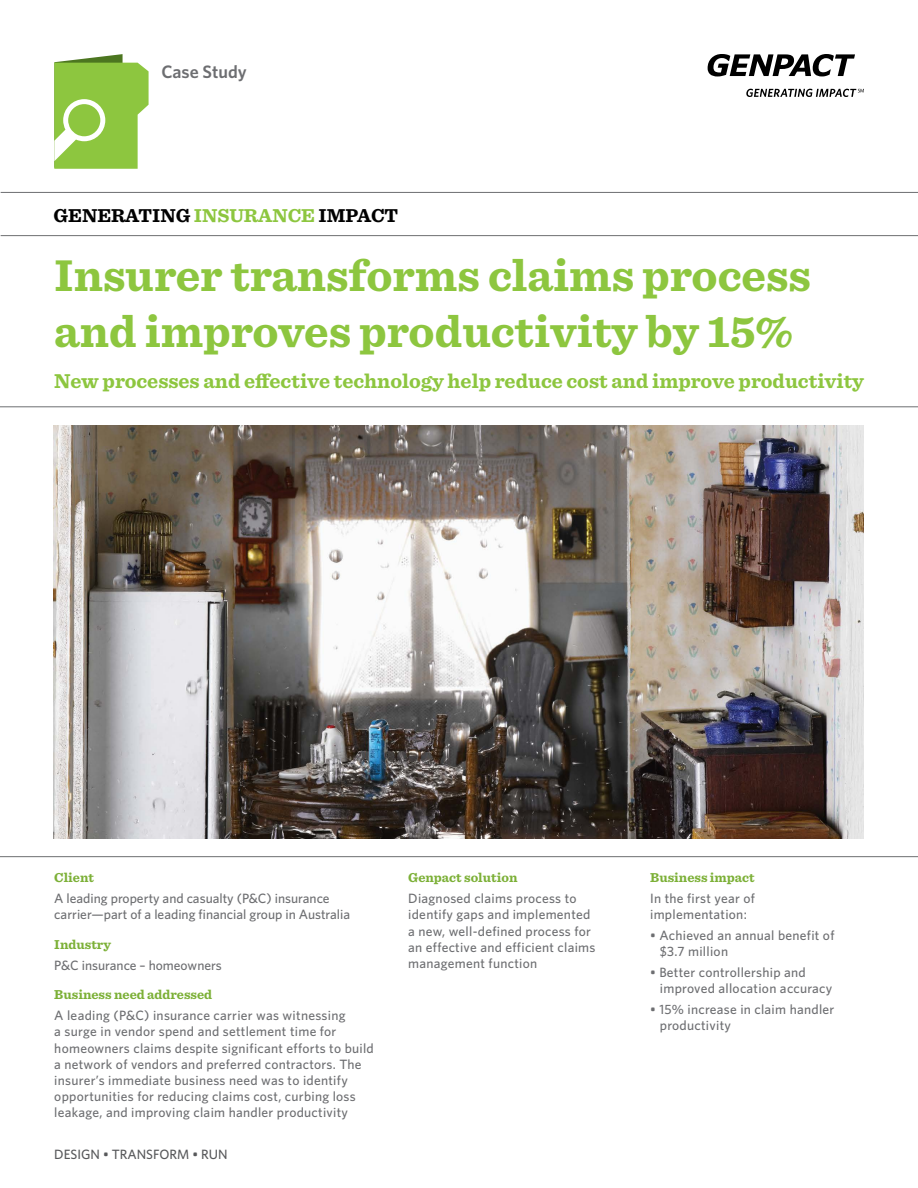
<style>
.page{position:relative;width:918px;height:1188px;background:#fff}
.page>*{position:absolute;margin:0;border:0;box-sizing:border-box;transform-origin:0 0}
.t1{font:700 46.5px/55.8px "Sentinel";color:#8dc63f}
.t2{font:700 21px "Sentinel";color:#8dc63f}
.t3{font:700 19.5px "Sentinel";color:#000}
.t4{font:600 18px "Whitney";color:#6d6e71}
.t5{font:500 13.5px/16.2px "Whitney";letter-spacing:.02em;color:#6d6e71}
.t6{font:500 13.5px/16.2px "Whitney";color:#6d6e71}
.t7{font:700 13.5px "Sentinel";color:#7cb037}
.t8{font:500 13.5px "Whitney";color:#58595b}
.s1{color:#8dc63f}
</style>
<div class="page">
<hr style="left:1px;top:192px;width:917px;height:1px;background:#6d6e71">
<hr style="left:1px;top:235px;width:917px;height:1px;background:#6d6e71">
<hr style="left:0;top:407px;width:918px;height:1px;background:#6d6e71">
<hr style="left:0;top:856px;width:918px;height:1px;background:#6d6e71">
<svg style="left:746px;top:89px;width:118px;height:8px"></svg>
<svg style="left:708px;top:54px;width:147px;height:22px"></svg>
<img style="left:54px;top:425px;width:810px;height:413px">
<svg style="left:54px;top:54px;width:95px;height:115px"></svg>
<h3 class="t4" style="left:161px;top:59px;width:87px">Case Study</h3>
<h3 class="t3" style="left:54px;top:200px;width:346px">GENERATING <span class="s1">INSURANCE</span> IMPACT</h3>
<h1 class="t1" style="left:54px;top:246px;width:758px">Insurer transforms claims process and improves productivity by 15%</h1>
<h2 class="t2" style="left:54px;top:365px;width:811px">New processes and effective technology help reduce cost and improve productivity</h2>
<p class="t7" style="left:54px;top:867px;width:41px">Client</p>
<p class="t6" style="left:54px;top:890px;width:297px">A leading property and casualty (P&amp;C) insurance carrier—part of a leading financial group in Australia</p>
<p class="t7" style="left:54px;top:934px;width:58px">Industry</p>
<p class="t6" style="left:54px;top:957px;width:169px">P&amp;C insurance – homeowners</p>
<p class="t7" style="left:54px;top:984px;width:159px">Business need addressed</p>
<p class="t5" style="left:54px;top:1007px;width:321px">A leading (P&amp;C) insurance carrier was witnessing<br>a surge in vendor spend and settlement time for homeowners claims despite significant efforts to build a network of vendors and preferred contractors. The insurer’s immediate business need was to identify opportunities for reducing claims cost, curbing loss leakage, and improving claim handler productivity</p>
<p class="t8" style="left:54px;top:1145px;width:175px">DESIGN • TRANSFORM • RUN</p>
<p class="t7" style="left:408px;top:867px;width:111px">Genpact solution</p>
<p class="t5" style="left:408px;top:890px;width:189px">Diagnosed claims process to identify gaps and implemented a new, well-defined process for an effective and efficient claims management function</p>
<p class="t7" style="left:650px;top:867px;width:106px">Business impact</p>
<p class="t5" style="left:650px;top:890px;width:106px">In the first year of implementation:</p>
<p class="t5" style="left:660px;top:927px;width:176px;text-indent:-10px">• Achieved an annual benefit of $3.7 million</p>
<p class="t5" style="left:660px;top:964px;width:174px;text-indent:-10px">• Better controllership and improved allocation accuracy</p>
<p class="t5" style="left:660px;top:1001px;width:176px;text-indent:-10px">• 15% increase in claim handler productivity</p>
</div>
